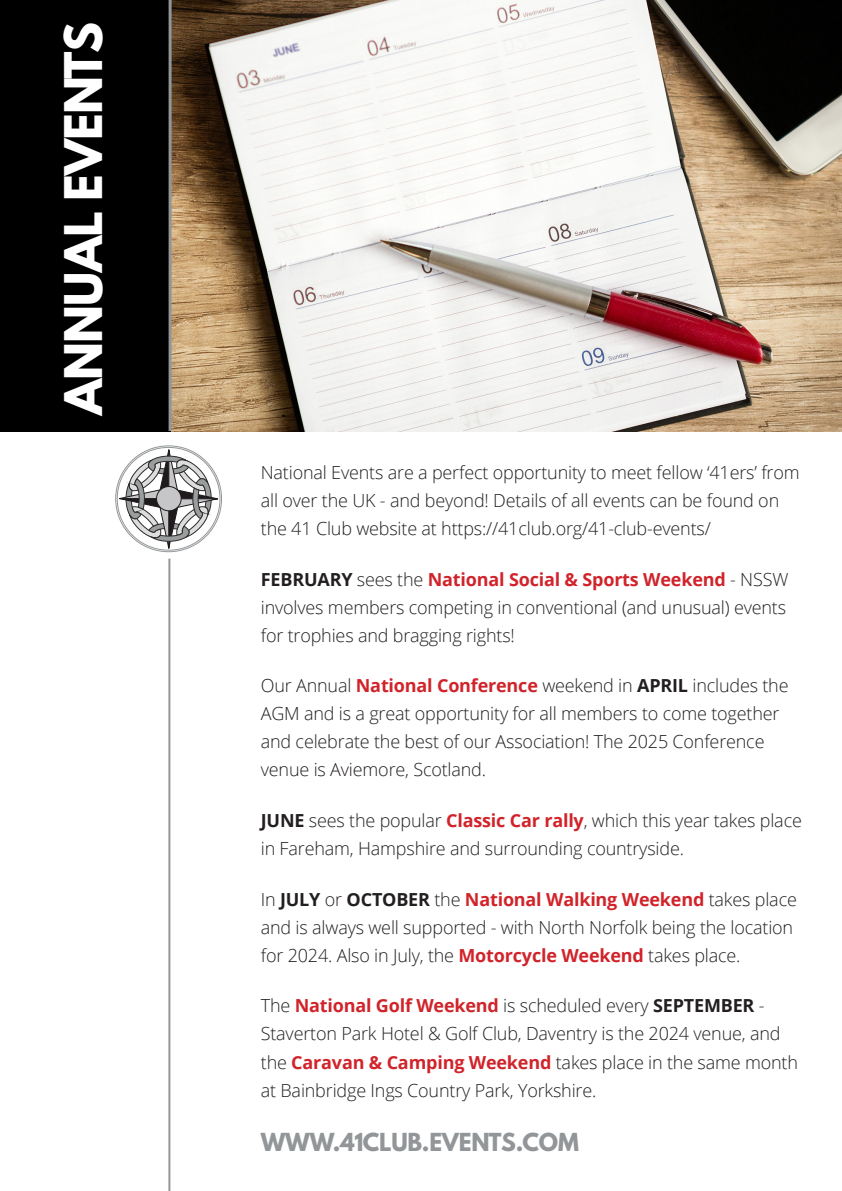
<style>
.page{position:relative;width:842px;height:1191px;background:#fff}
.page>*{position:absolute;margin:0;border:0;box-sizing:border-box;transform-origin:0 0}
.t1{font:700 46px "League Spartan";letter-spacing:-.02em;color:#fff}
.t2{font:700 22px "League Spartan";letter-spacing:-.01em;color:#929698}
.t3{font:300 18px/28px "Open Sans";letter-spacing:-.01em;color:#231f20}
.s1{font-weight:700}
.s2{font-weight:700;color:#d1232a}
</style>
<div class="page">
<svg style="left:115px;top:445px;width:107px;height:107px"></svg>
<hr style="left:168px;top:558px;width:2px;height:633px;background:#929698">
<img style="left:172px;top:0;width:670px;height:431px">
<div style="left:0;top:0;width:170px;height:431px;background:#000"></div>
<hr style="left:169px;top:0;width:3px;height:431px;background:#929698">
<h1 class="t1" style="left:48px;top:415px;width:395px;rotate:-90deg">ANNUAL EVENTS</h1>
<p class="t3" style="left:261px;top:458px;width:540px">National Events are a perfect opportunity to meet fellow ‘41ers’ from all over the UK - and beyond! Details of all events can be found on the 41 Club website at https://41club.org/41-club-events/</p>
<p class="t3" style="left:261px;top:564px;width:529px"><span class="s1">FEBRUARY</span> sees the <span class="s2">National Social &amp; Sports Weekend</span> - NSSW involves members competing in conventional (and unusual) events for trophies and bragging rights!</p>
<p class="t3" style="left:261px;top:671px;width:529px">Our Annual <span class="s2">National Conference</span> weekend in <span class="s1">APRIL</span> includes the AGM and is a great opportunity for all members to come together and celebrate the best of our Association! The 2025 Conference venue is Aviemore, Scotland.</p>
<p class="t3" style="left:261px;top:806px;width:543px"><span class="s1">JUNE</span> sees the popular <span class="s2">Classic Car rally</span>, which this year takes place in Fareham, Hampshire and surrounding countryside.</p>
<p class="t3" style="left:261px;top:884px;width:538px">In <span class="s1">JULY</span> or <span class="s1">OCTOBER</span> the <span class="s2">National Walking Weekend</span> takes place and is always well supported - with North Norfolk being the location for 2024. Also in July, the <span class="s2">Motorcycle Weekend</span> takes place.</p>
<p class="t3" style="left:261px;top:991px;width:539px">The <span class="s2">National Golf Weekend</span> is scheduled every <span class="s1">SEPTEMBER</span> - Staverton Park Hotel &amp; Golf Club, Daventry is the 2024 venue, and the <span class="s2">Caravan &amp; Camping Weekend</span> takes place in the same month at Bainbridge Ings Country Park, Yorkshire.</p>
<p class="t2" style="left:261px;top:1125px;width:319px">WWW.41CLUB.EVENTS.COM</p>
</div>
